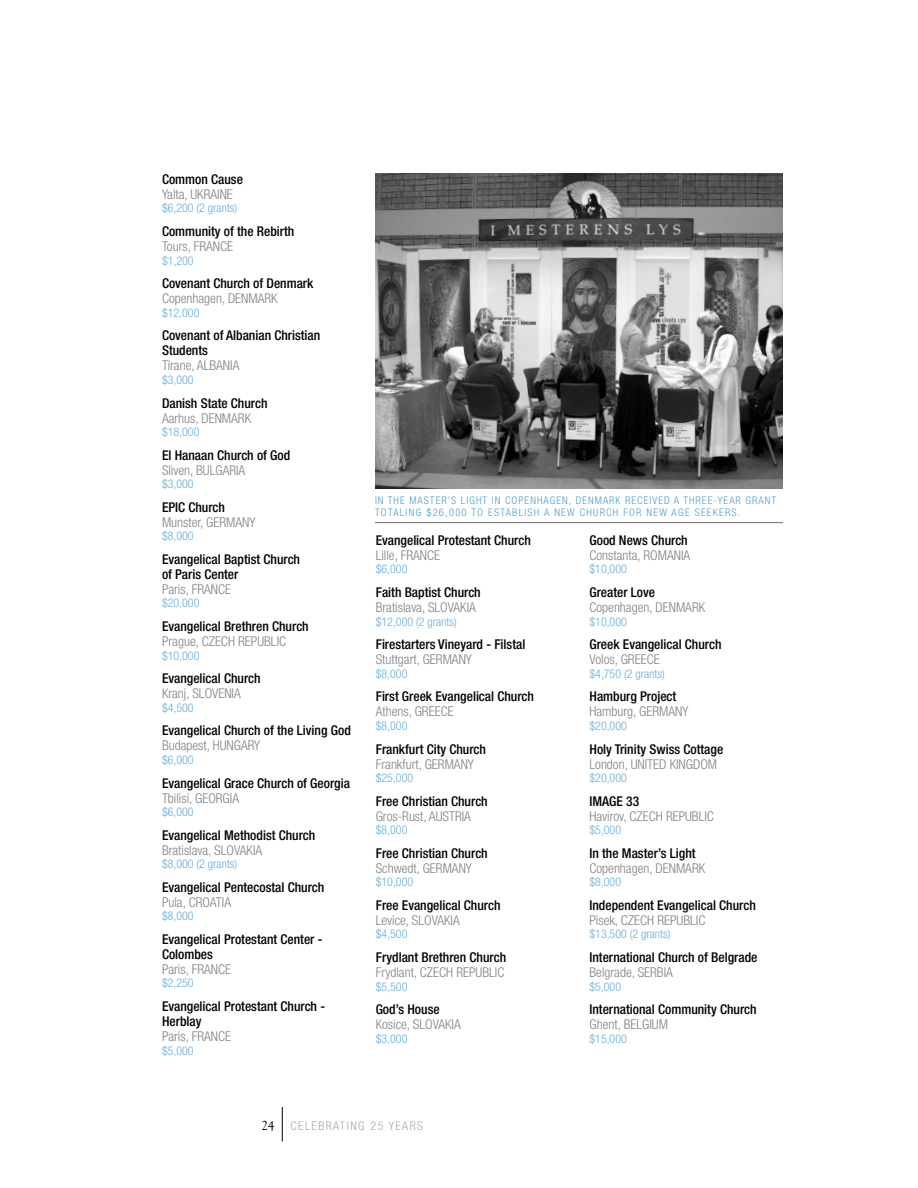
<style>
.page{position:relative;width:918px;height:1188px;background:#fff}
.page>*{position:absolute;margin:0;border:0;box-sizing:border-box;transform-origin:0 0}
.t1{font:500 condensed 13.5px/15px "Helvetica Neue LT";color:#000}
.t2{font:300 condensed 13.5px "Helvetica Neue LT";color:#808285}
.t3{font:300 condensed 12px "Helvetica Neue LT";color:#66add9}
.t4{font:300 condensed 12px "Helvetica Neue LT";letter-spacing:.12em;color:#a7a9ac}
.t5{font:300 condensed 10.5px/12px "Helvetica Neue LT";letter-spacing:.1em;color:#4c9fd3}
.s1{font-family:"Goudy Old Style T";font-weight:400;font-stretch:normal;font-size:13.5px;color:#000}
</style>
<div class="page">
<hr style="left:282px;top:1107px;width:1px;height:35px;background:#000">
<hr style="left:375px;top:522px;width:408px;height:1px;background:#6d6f71">
<img style="left:375px;top:173px;width:408px;height:316px">
<p class="t1" style="left:162px;top:172px;width:82px">Common Cause</p>
<p class="t2" style="left:162px;top:186px;width:72px">Yalta, UKRAINE</p>
<p class="t3" style="left:162px;top:201px;width:77px">$6,200 (2 grants)</p>
<p class="t1" style="left:162px;top:224px;width:134px">Community of the Rebirth</p>
<p class="t2" style="left:162px;top:239px;width:73px">Tours, FRANCE</p>
<p class="t3" style="left:162px;top:253px;width:33px">$1,200</p>
<p class="t1" style="left:162px;top:276px;width:153px">Covenant Church of Denmark</p>
<p class="t2" style="left:162px;top:291px;width:117px">Copenhagen, DENMARK</p>
<p class="t3" style="left:162px;top:306px;width:39px">$12,000</p>
<p class="t1" style="left:162px;top:328px;width:160px">Covenant of Albanian Christian<br>Students</p>
<p class="t2" style="left:162px;top:358px;width:79px">Tirane, ALBANIA</p>
<p class="t3" style="left:162px;top:373px;width:33px">$3,000</p>
<p class="t1" style="left:162px;top:395px;width:107px">Danish State Church</p>
<p class="t2" style="left:162px;top:410px;width:91px">Aarhus, DENMARK</p>
<p class="t3" style="left:162px;top:425px;width:39px">$18,000</p>
<p class="t1" style="left:162px;top:447px;width:130px">El Hanaan Church of God</p>
<p class="t2" style="left:162px;top:462px;width:85px">Sliven, BULGARIA</p>
<p class="t3" style="left:162px;top:477px;width:33px">$3,000</p>
<p class="t1" style="left:162px;top:499px;width:65px">EPIC Church</p>
<p class="t2" style="left:162px;top:514px;width:95px">Munster, GERMANY</p>
<p class="t3" style="left:162px;top:529px;width:33px">$8,000</p>
<p class="t1" style="left:162px;top:552px;width:140px">Evangelical Baptist Church of Paris Center</p>
<p class="t2" style="left:162px;top:581px;width:71px">Paris, FRANCE</p>
<p class="t3" style="left:162px;top:596px;width:39px">$20,000</p>
<p class="t1" style="left:162px;top:619px;width:148px">Evangelical Brethren Church</p>
<p class="t2" style="left:162px;top:634px;width:126px">Prague, CZECH REPUBLIC</p>
<p class="t3" style="left:162px;top:648px;width:39px">$10,000</p>
<p class="t1" style="left:162px;top:671px;width:100px">Evangelical Church</p>
<p class="t2" style="left:162px;top:686px;width:80px">Kranj, SLOVENIA</p>
<p class="t3" style="left:162px;top:701px;width:33px">$4,500</p>
<p class="t1" style="left:162px;top:723px;width:190px">Evangelical Church of the Living God</p>
<p class="t2" style="left:162px;top:738px;width:100px">Budapest, HUNGARY</p>
<p class="t3" style="left:162px;top:753px;width:33px">$6,000</p>
<p class="t1" style="left:162px;top:775px;width:189px">Evangelical Grace Church of Georgia</p>
<p class="t2" style="left:162px;top:790px;width:79px">Tbilisi, GEORGIA</p>
<p class="t3" style="left:162px;top:805px;width:33px">$6,000</p>
<p class="t1" style="left:162px;top:827px;width:155px">Evangelical Methodist Church</p>
<p class="t2" style="left:162px;top:842px;width:102px">Bratislava, SLOVAKIA</p>
<p class="t3" style="left:162px;top:857px;width:77px">$8,000 (2 grants)</p>
<p class="t1" style="left:162px;top:879px;width:164px">Evangelical Pentecostal Church</p>
<p class="t2" style="left:162px;top:894px;width:71px">Pula, CROATIA</p>
<p class="t3" style="left:162px;top:909px;width:33px">$8,000</p>
<p class="t1" style="left:162px;top:931px;width:162px">Evangelical Protestant Center -<br>Colombes</p>
<p class="t2" style="left:162px;top:961px;width:71px">Paris, FRANCE</p>
<p class="t3" style="left:162px;top:976px;width:33px">$2,250</p>
<p class="t1" style="left:162px;top:999px;width:165px">Evangelical Protestant Church -<br>Herblay</p>
<p class="t2" style="left:162px;top:1029px;width:71px">Paris, FRANCE</p>
<p class="t3" style="left:162px;top:1043px;width:33px">$5,000</p>
<p class="t5" style="left:375px;top:494px;width:403px">IN THE MASTER’S LIGHT IN COPENHAGEN, DENMARK RECEIVED A THREE-YEAR GRANT<br>TOTALING $26,000 TO ESTABLISH A NEW CHURCH FOR NEW AGE SEEKERS.</p>
<p class="t1" style="left:376px;top:533px;width:157px">Evangelical Protestant Church</p>
<p class="t2" style="left:376px;top:547px;width:66px">Lille, FRANCE</p>
<p class="t3" style="left:376px;top:562px;width:33px">$6,000</p>
<p class="t1" style="left:376px;top:585px;width:107px">Faith Baptist Church</p>
<p class="t2" style="left:376px;top:600px;width:102px">Bratislava, SLOVAKIA</p>
<p class="t3" style="left:376px;top:614px;width:82px">$12,000 (2 grants)</p>
<p class="t1" style="left:376px;top:637px;width:151px">Firestarters Vineyard - Filstal</p>
<p class="t2" style="left:376px;top:652px;width:98px">Stuttgart, GERMANY</p>
<p class="t3" style="left:376px;top:667px;width:33px">$8,000</p>
<p class="t1" style="left:376px;top:689px;width:160px">First Greek Evangelical Church</p>
<p class="t2" style="left:376px;top:704px;width:79px">Athens, GREECE</p>
<p class="t3" style="left:376px;top:719px;width:33px">$8,000</p>
<p class="t1" style="left:376px;top:741px;width:112px">Frankfurt City Church</p>
<p class="t2" style="left:376px;top:756px;width:100px">Frankfurt, GERMANY</p>
<p class="t3" style="left:376px;top:771px;width:39px">$25,000</p>
<p class="t1" style="left:376px;top:793px;width:114px">Free Christian Church</p>
<p class="t2" style="left:376px;top:808px;width:97px">Gros-Rust, AUSTRIA</p>
<p class="t3" style="left:376px;top:823px;width:33px">$8,000</p>
<p class="t1" style="left:376px;top:845px;width:114px">Free Christian Church</p>
<p class="t2" style="left:376px;top:860px;width:98px">Schwedt, GERMANY</p>
<p class="t3" style="left:376px;top:875px;width:39px">$10,000</p>
<p class="t1" style="left:376px;top:897px;width:126px">Free Evangelical Church</p>
<p class="t2" style="left:376px;top:912px;width:86px">Levice, SLOVAKIA</p>
<p class="t3" style="left:376px;top:927px;width:33px">$4,500</p>
<p class="t1" style="left:376px;top:950px;width:132px">Frydlant Brethren Church</p>
<p class="t2" style="left:376px;top:965px;width:130px">Frydlant, CZECH REPUBLIC</p>
<p class="t3" style="left:376px;top:979px;width:33px">$5,500</p>
<p class="t1" style="left:376px;top:1002px;width:65px">God’s House</p>
<p class="t2" style="left:376px;top:1017px;width:87px">Kosice, SLOVAKIA</p>
<p class="t3" style="left:376px;top:1032px;width:33px">$3,000</p>
<p class="t1" style="left:590px;top:533px;width:100px">Good News Church</p>
<p class="t2" style="left:590px;top:547px;width:102px">Constanta, ROMANIA</p>
<p class="t3" style="left:590px;top:562px;width:39px">$10,000</p>
<p class="t1" style="left:590px;top:585px;width:67px">Greater Love</p>
<p class="t2" style="left:590px;top:600px;width:117px">Copenhagen, DENMARK</p>
<p class="t3" style="left:590px;top:614px;width:39px">$10,000</p>
<p class="t1" style="left:590px;top:637px;width:134px">Greek Evangelical Church</p>
<p class="t2" style="left:590px;top:652px;width:72px">Volos, GREECE</p>
<p class="t3" style="left:590px;top:667px;width:77px">$4,750 (2 grants)</p>
<p class="t1" style="left:590px;top:689px;width:88px">Hamburg Project</p>
<p class="t2" style="left:590px;top:704px;width:100px">Hamburg, GERMANY</p>
<p class="t3" style="left:590px;top:719px;width:39px">$20,000</p>
<p class="t1" style="left:590px;top:741px;width:135px">Holy Trinity Swiss Cottage</p>
<p class="t2" style="left:590px;top:756px;width:129px">London, UNITED KINGDOM</p>
<p class="t3" style="left:590px;top:771px;width:39px">$20,000</p>
<p class="t1" style="left:590px;top:793px;width:51px">IMAGE 33</p>
<p class="t2" style="left:590px;top:808px;width:126px">Havirov, CZECH REPUBLIC</p>
<p class="t3" style="left:590px;top:823px;width:33px">$5,000</p>
<p class="t1" style="left:590px;top:845px;width:108px">In the Master’s Light</p>
<p class="t2" style="left:590px;top:860px;width:117px">Copenhagen, DENMARK</p>
<p class="t3" style="left:590px;top:875px;width:33px">$8,000</p>
<p class="t1" style="left:590px;top:897px;width:168px">Independent Evangelical Church</p>
<p class="t2" style="left:590px;top:912px;width:117px">Pisek, CZECH REPUBLIC</p>
<p class="t3" style="left:590px;top:927px;width:82px">$13,500 (2 grants)</p>
<p class="t1" style="left:590px;top:950px;width:169px">International Church of Belgrade</p>
<p class="t2" style="left:590px;top:965px;width:85px">Belgrade, SERBIA</p>
<p class="t3" style="left:590px;top:979px;width:33px">$5,000</p>
<p class="t1" style="left:590px;top:1002px;width:169px">International Community Church</p>
<p class="t2" style="left:590px;top:1017px;width:80px">Ghent, BELGIUM</p>
<p class="t3" style="left:590px;top:1032px;width:39px">$15,000</p>
<p class="t4" style="left:262px;top:1119px;width:163px"><span class="s1">24</span> CELEBRATING 25 YEARS</p>
</div>
